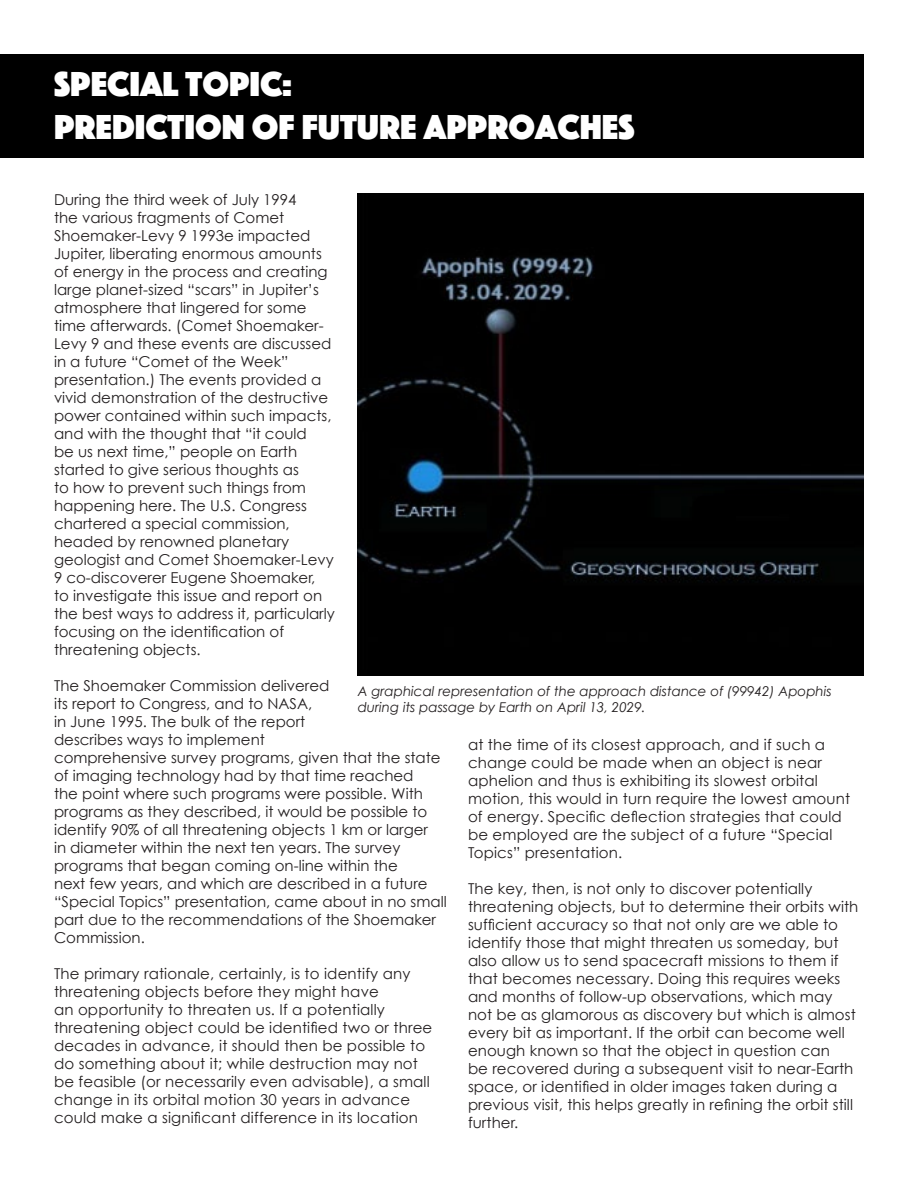
<style>
.page{position:relative;width:918px;height:1188px;background:#fff}
.page>*{position:absolute;margin:0;border:0;box-sizing:border-box;transform-origin:0 0}
.t1{font:36px "Phosphate Solid";color:#fff}
.Body_Type{font:15px/18px "Century Gothic";color:#231f20}
.Cutlines{font:italic 13.5px/16.2px "Century Gothic";color:#231f20}
</style>
<div class="page">
<div style="left:0;top:54px;width:864px;height:104px;background:#000"></div>
<img style="left:358px;top:194px;width:506px;height:481px">
<p class="t1" style="left:54px;top:59px;width:240px">SPECIAL TOPIC:</p>
<p class="t1" style="left:54px;top:102px;width:582px">PREDICTION OF FUTURE APPROACHES</p>
<p class="Body_Type" style="left:54px;top:190px;width:282px">During the third week of July 1994<br>the various fragments of Comet Shoemaker-Levy 9 1993e impacted Jupiter, liberating enormous amounts of energy in the process and creating large planet-sized “scars” in Jupiter’s atmosphere that lingered for some time afterwards. (Comet Shoemaker-Levy 9 and these events are discussed in a future “Comet of the Week” presentation.) The events provided a vivid demonstration of the destructive power contained within such impacts, and with the thought that “it could<br>be us next time,” people on Earth started to give serious thoughts as<br>to how to prevent such things from happening here. The U.S. Congress chartered a special commission, headed by renowned planetary geologist and Comet Shoemaker-Levy 9 co-discoverer Eugene Shoemaker,<br>to investigate this issue and report on the best ways to address it, particularly focusing on the identification of threatening objects.</p>
<p class="Body_Type" style="left:54px;top:676px;width:394px">The Shoemaker Commission delivered<br>its report to Congress, and to NASA,<br>in June 1995. The bulk of the report<br>describes ways to implement<br>comprehensive survey programs, given that the state of imaging technology had by that time reached<br>the point where such programs were possible. With programs as they described, it would be possible to identify 90% of all threatening objects 1 km or larger<br>in diameter within the next ten years. The survey programs that began coming on-line within the<br>next few years, and which are described in a future “Special Topics” presentation, came about in no small part due to the recommendations of the Shoemaker Commission.</p>
<p class="Body_Type" style="left:54px;top:964px;width:380px">The primary rationale, certainly, is to identify any threatening objects before they might have<br>an opportunity to threaten us. If a potentially threatening object could be identified two or three decades in advance, it should then be possible to do something about it; while destruction may not be feasible (or necessarily even advisable), a small change in its orbital motion 30 years in advance could make a significant difference in its location</p>
<p class="Cutlines" style="left:358px;top:683px;width:476px">A graphical representation of the approach distance of (99942) Apophis during its passage by Earth on April 13, 2029.</p>
<p class="Body_Type" style="left:468px;top:735px;width:384px">at the time of its closest approach, and if such a change could be made when an object is near aphelion and thus is exhibiting its slowest orbital motion, this would in turn require the lowest amount of energy. Specific deflection strategies that could be employed are the subject of a future “Special Topics” presentation.</p>
<p class="Body_Type" style="left:468px;top:879px;width:392px">The key, then, is not only to discover potentially threatening objects, but to determine their orbits with sufficient accuracy so that not only are we able to identify those that might threaten us someday, but also allow us to send spacecraft missions to them if that becomes necessary. Doing this requires weeks and months of follow-up observations, which may not be as glamorous as discovery but which is almost every bit as important. If the orbit can become well enough known so that the object in question can<br>be recovered during a subsequent visit to near-Earth space, or identified in older images taken during a previous visit, this helps greatly in refining the orbit still further.</p>
</div>
